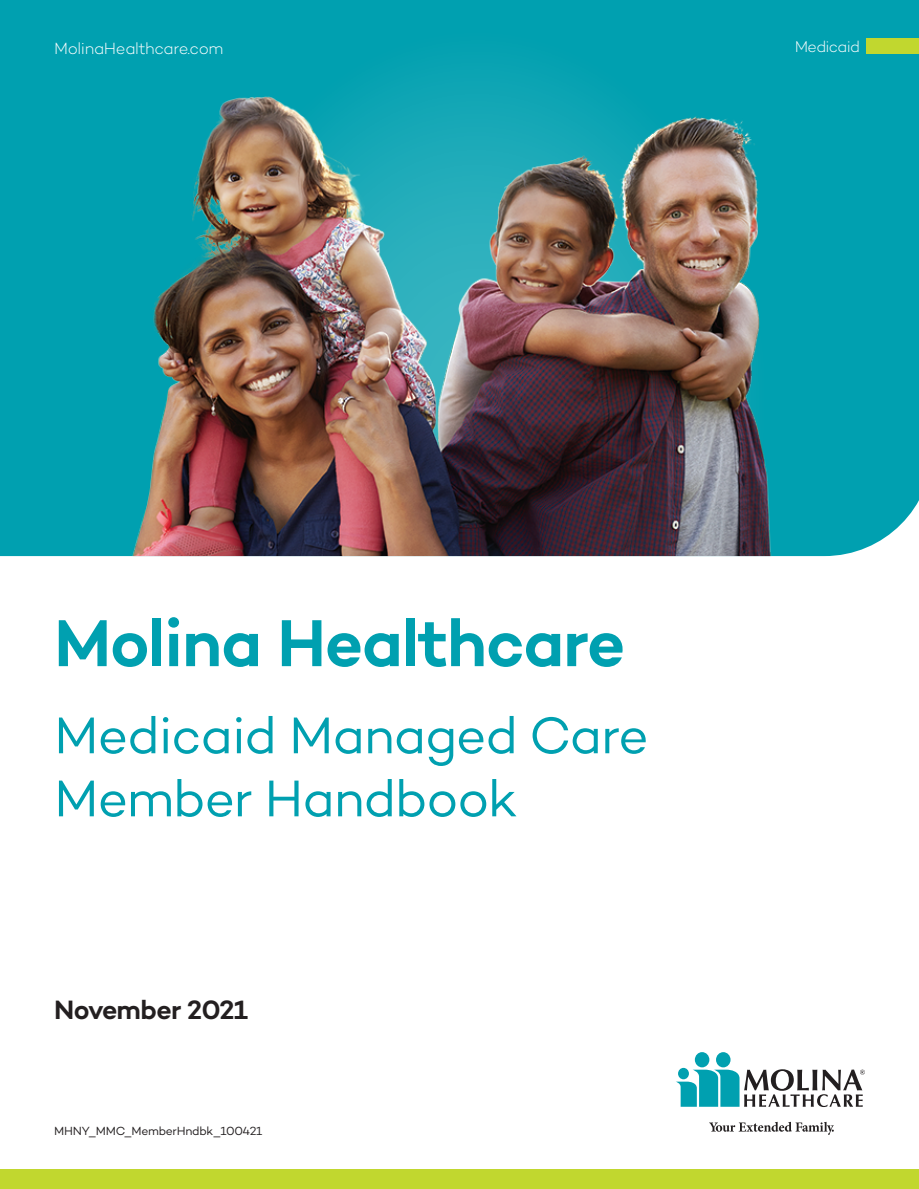
<style>
.page{position:relative;width:919px;height:1189px;background:#fff}
.page>*{position:absolute;margin:0;border:0;box-sizing:border-box;transform-origin:0 0}
.t1{font:600 67.5px "Campton";letter-spacing:-.02em;color:#00a0b0}
.t2{font:52.5px/63px "Campton";letter-spacing:-.02em;color:#00a0b0}
.t3{font:600 27px "Campton";letter-spacing:-.03em;color:#231f20}
.t4{font:300 16.5px "Campton";letter-spacing:-.02em;color:#fff}
.t5{font:300 15.9px "Campton";letter-spacing:-.04em;color:#fff}
.t6{font:12px "Campton";letter-spacing:-.02em;color:#231f20}
</style>
<div class="page">
<div style="left:0;top:1168px;width:918px;height:20px;background:#c1d72f"></div>
<div style="left:0;top:0;width:918px;height:556px;background:#00a0b0"></div>
<img style="left:59px;top:30px;width:813px;height:526px">
<div style="left:865px;top:38px;width:53px;height:16px;background:#c1d72f"></div>
<svg style="left:709px;top:1121px;width:124px;height:13px"></svg>
<svg style="left:715px;top:1051px;width:15px;height:16px"></svg>
<svg style="left:694px;top:1051px;width:15px;height:15px"></svg>
<svg style="left:676px;top:1068px;width:188px;height:38px"></svg>
<svg style="left:677px;top:1067px;width:11px;height:11px"></svg>
<p class="t4" style="left:54px;top:38px;width:171px">MolinaHealthcare.com</p>
<p class="t5" style="left:794px;top:37px;width:67px">Medicaid</p>
<h1 class="t1" style="left:54px;top:600px;width:572px">Molina Healthcare</h1>
<h1 class="t2" style="left:54px;top:702px;width:596px">Medicaid Managed Care<br>Member Handbook</h1>
<p class="t3" style="left:54px;top:991px;width:195px">November 2021</p>
<p class="t6" style="left:54px;top:1122px;width:209px">MHNY_MMC_MemberHndbk_100421</p>
</div>
